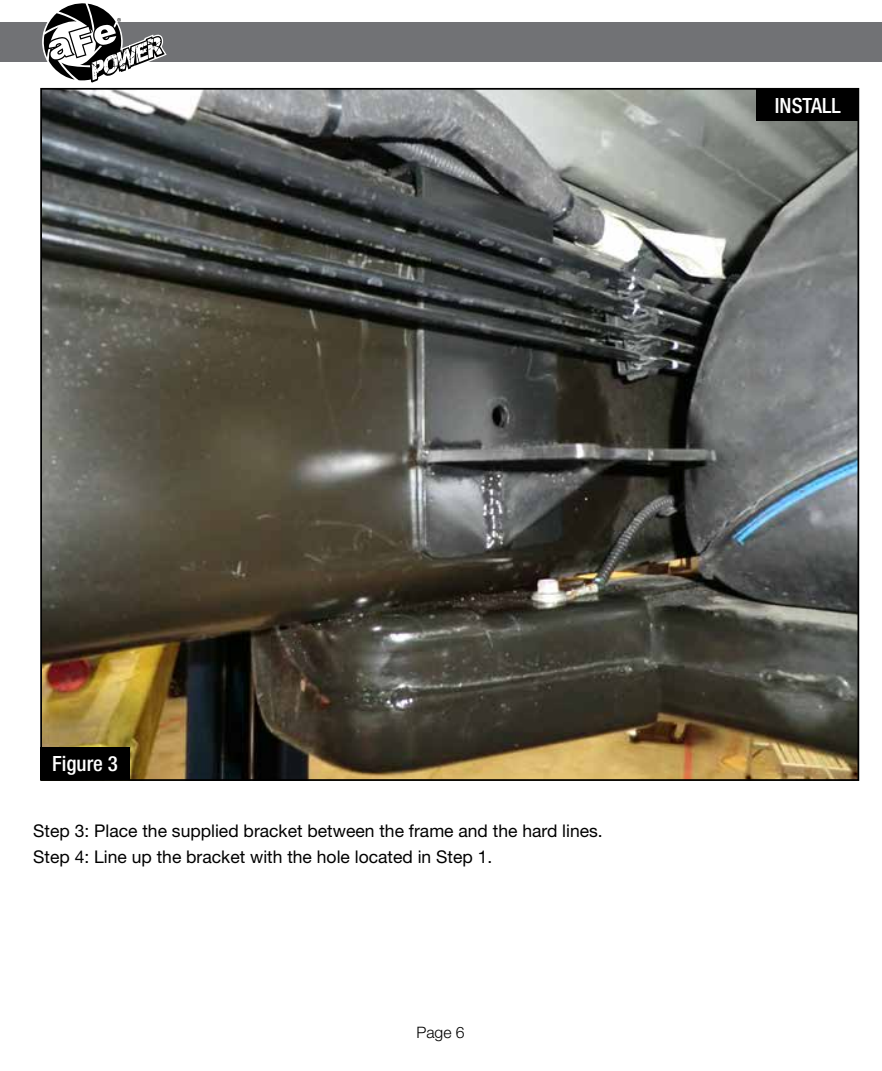
<style>
.page{position:relative;width:882px;height:1071px;background:#fff}
.page>*{position:absolute;margin:0;border:0;box-sizing:border-box;transform-origin:0 0}
.t1{font:500 condensed 21px "Helvetica Neue";color:#fff}
.t2{font:17.5px/26.2px "Helvetica Neue";color:#000}
.t3{font:300 15.75px "Helvetica Neue";color:#000}
</style>
<div class="page">
<div style="left:0;top:23px;width:882px;height:39px;background:#717275"></div>
<svg style="left:43px;top:3px;width:124px;height:80px"></svg>
<img style="left:43px;top:91px;width:813px;height:687px">
<div style="left:756px;top:88px;width:103px;height:33px;background:#000"></div>
<div style="left:40px;top:747px;width:90px;height:33px;background:#000"></div>
<p class="t1" style="left:775px;top:93px;width:67px">INSTALL</p>
<p class="t1" style="left:52px;top:751px;width:67px">Figure 3</p>
<p class="t2" style="left:33px;top:817px;width:571px">Step 3: Place the supplied bracket between the frame and the hard lines.<br>Step 4: Line up the bracket with the hole located in Step 1.</p>
<p class="t3" style="left:416px;top:1023px;width:50px">Page 6</p>
</div>
